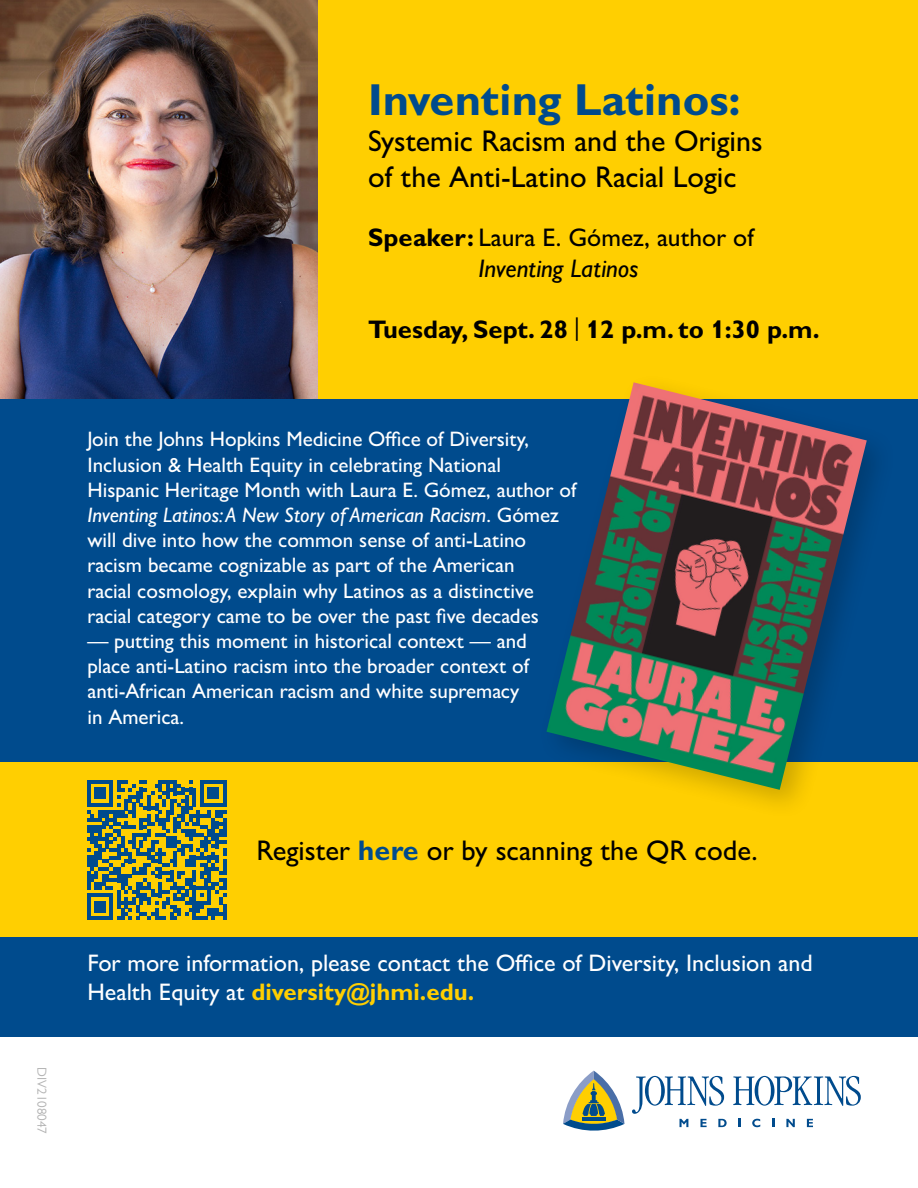
<style>
.page{position:relative;width:918px;height:1188px;background:#fff}
.page>*{position:absolute;margin:0;border:0;box-sizing:border-box;transform-origin:0 0}
.t1{font:700 45px "Gill Sans MT Std";color:#004b8d}
.t2{font:500 30px/36px "Gill Sans MT Std";color:#000}
.t3{font:500 28.5px "Gill Sans MT Std";color:#000}
.t4{font:500 25.5px/30.6px "Gill Sans MT Std";color:#000;text-align:center}
.t5{font:700 25.5px "Gill Sans MT Std";color:#000}
.t6{font:500 24px/28.8px "Gill Sans MT Std";color:#fff}
.t7{font:500 21px/25.2px "Gill Sans MT Std";color:#fff}
.t8{font:13.05px "Gill Sans MT Std";color:#b3b3b3}
.s1{font-weight:700}
.s2{font-style:italic}
.s3{font-weight:400}
.s4{font-weight:700;color:#004b8d}
.s5{font-weight:700;color:#ffcf01}
</style>
<div class="page">
<div style="left:0;top:0;width:918px;height:1037px;background:#004b8d"></div>
<div style="left:284px;top:0;width:634px;height:399px;background:#ffcf01"></div>
<img style="left:0;top:0;width:318px;height:399px">
<div style="left:0;top:762px;width:918px;height:175px;background:#ffcf01"></div>
<svg style="left:738px;top:1119px;width:2px;height:8px"></svg>
<svg style="left:752px;top:1119px;width:8px;height:8px"></svg>
<svg style="left:772px;top:1119px;width:2px;height:8px"></svg>
<svg style="left:786px;top:1119px;width:9px;height:8px"></svg>
<svg style="left:807px;top:1119px;width:6px;height:8px"></svg>
<svg style="left:632px;top:1076px;width:95px;height:51px"></svg>
<svg style="left:733px;top:1076px;width:128px;height:30px"></svg>
<svg style="left:563px;top:1070px;width:62px;height:61px"></svg>
<svg style="left:87px;top:780px;width:139px;height:140px"></svg>
<hr style="left:223px;top:905px;width:3px;height:15px;background:#004b8d">
<div style="left:536px;top:372px;width:362px;height:449px;background:#000;opacity:.2"></div>
<img style="left:547px;top:382px;width:320px;height:408px">
<h1 class="t1" style="left:368px;top:72px;width:374px">Inventing Latinos:</h1>
<h2 class="t2" style="left:368px;top:122px;width:396px">Systemic Racism and the Origins of the Anti-Latino Racial Logic</h2>
<p class="t4" style="left:368px;top:222px;width:387px"><span class="s1">Speaker:</span> Laura E. Gómez, author of<br><span class="s2">Inventing Latinos</span></p>
<p class="t5" style="left:368px;top:313px;width:453px">Tuesday, Sept. 28 <span class="s3">|</span> 12 p.m. to 1:30 p.m.</p>
<p class="t7" style="left:87px;top:427px;width:491px">Join the Johns Hopkins Medicine Office of Diversity, Inclusion &amp; Health Equity in celebrating National Hispanic Heritage Month with Laura E. Gómez, author of <span class="s2">Inventing Latinos: A New Story of American Racism</span>. Gómez will dive into how the common sense of anti-Latino racism became cognizable as part of the American<br>racial cosmology, explain why Latinos as a distinctive racial category came to be over the past five decades</p>
<p class="t7" style="left:87px;top:628px;width:443px">— putting this moment in historical context — and place anti-Latino racism into the broader context of anti-African American racism and white supremacy in America.</p>
<p class="t8" style="left:50px;top:1067px;width:68px;rotate:90deg">DIV2108047</p>
<h3 class="t3" style="left:256px;top:833px;width:503px">Register <span class="s4">here</span> or by scanning the QR code.</h3>
<p class="t6" style="left:87px;top:948px;width:727px">For more information, please contact the Office of Diversity, Inclusion and<br>Health Equity at <span class="s5">diversity@jhmi.edu.</span></p>
</div>
